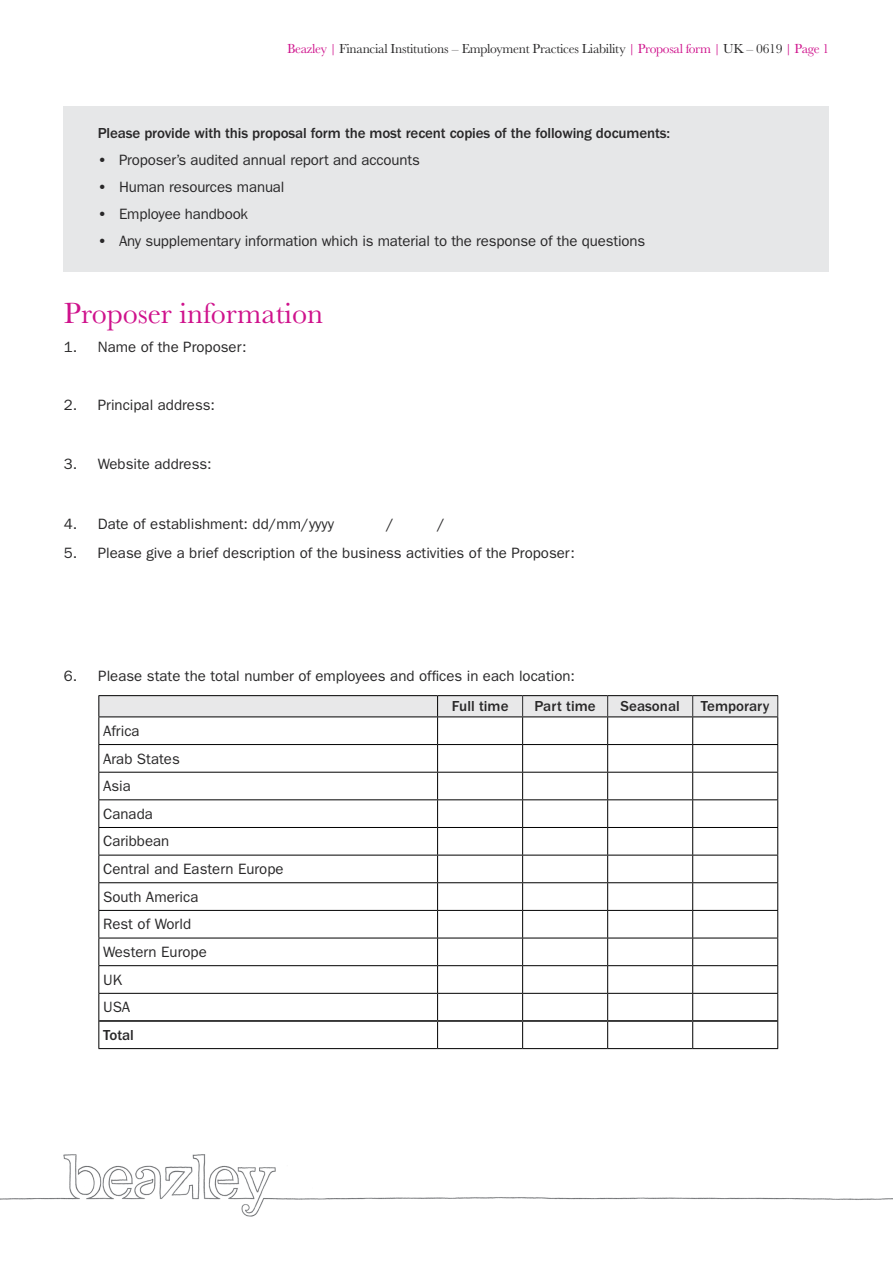
<style>
.page{position:relative;width:893px;height:1263px;background:#fff}
.page>*{position:absolute;margin:0;border:0;box-sizing:border-box;transform-origin:0 0}
.t1{font:30px "Baskerville URW";color:#cf128c}
.t2{font:15px/27.6px "ITC Franklin Gothic Std";color:#292829}
.t3{font:500 15px "ITC Franklin Gothic Std";letter-spacing:-.01em;color:#292829}
.t4{font:13.5px "Baskerville URW";letter-spacing:-.02em;color:#292829}
.s1{color:#cf128c}
.s2{font-weight:600}
</style>
<div class="page">
<img style="left:0;top:1154px;width:893px;height:63px">
<div style="left:64px;top:106px;width:765px;height:166px;background:#e6e7e8"></div>
<hr style="left:98px;top:695px;width:340px;height:1px;background:#000">
<hr style="left:438px;top:695px;width:85px;height:1px;background:#000">
<hr style="left:523px;top:695px;width:85px;height:1px;background:#000">
<hr style="left:608px;top:695px;width:85px;height:1px;background:#000">
<hr style="left:693px;top:695px;width:85px;height:1px;background:#000">
<hr style="left:98px;top:1048px;width:340px;height:1px;background:#000">
<hr style="left:438px;top:1048px;width:85px;height:1px;background:#000">
<hr style="left:523px;top:1048px;width:85px;height:1px;background:#000">
<hr style="left:608px;top:1048px;width:85px;height:1px;background:#000">
<hr style="left:693px;top:1048px;width:85px;height:1px;background:#000">
<svg style="left:98px;top:696px;width:680px;height:352px"></svg>
<hr style="left:99px;top:1020px;width:339px;height:2px;background:#000">
<hr style="left:438px;top:1020px;width:85px;height:2px;background:#000">
<hr style="left:523px;top:1020px;width:85px;height:2px;background:#000">
<hr style="left:608px;top:1020px;width:85px;height:2px;background:#000">
<hr style="left:693px;top:1020px;width:84px;height:2px;background:#000">
<p class="t4" style="left:287px;top:40px;width:544px"><span class="s1">Beazley |</span> Financial Institutions – Employment Practices Liability <span class="s1">| Proposal form |</span> UK – 0619 <span class="s1">| Page 1</span></p>
<p class="t3" style="left:98px;top:124px;width:574px">Please provide with this proposal form the most recent copies of the following documents:</p>
<p class="t2" style="left:98px;top:146px;width:324px"><span class="s2">•</span> Proposer’s audited annual report and accounts</p>
<p class="t2" style="left:98px;top:173px;width:188px"><span class="s2">•</span> Human resources manual</p>
<p class="t2" style="left:98px;top:200px;width:152px"><span class="s2">•</span> Employee handbook</p>
<p class="t2" style="left:98px;top:228px;width:549px"><span class="s2">•</span> Any supplementary information which is material to the response of the questions</p>
<h1 class="t1" style="left:64px;top:295px;width:261px">Proposer information</h1>
<p class="t2" style="left:64px;top:333px;width:184px">1. Name of the Proposer:</p>
<p class="t2" style="left:64px;top:392px;width:153px">2. Principal address:</p>
<p class="t2" style="left:64px;top:450px;width:150px">3. Website address:</p>
<p class="t2" style="left:64px;top:510px;width:272px">4. Date of establishment: dd/mm/yyyy</p>
<p class="t2" style="left:386px;top:510px;width:9px">/</p>
<p class="t2" style="left:437px;top:510px;width:9px">/</p>
<p class="t2" style="left:64px;top:539px;width:513px">5. Please give a brief description of the business activities of the Proposer:</p>
<p class="t2" style="left:64px;top:662px;width:513px">6. Please state the total number of employees and offices in each location:</p>
<p class="t3" style="left:452px;top:698px;width:58px">Full time</p>
<p class="t3" style="left:535px;top:698px;width:63px">Part time</p>
<p class="t3" style="left:621px;top:698px;width:61px">Seasonal</p>
<p class="t3" style="left:701px;top:698px;width:70px">Temporary</p>
<p class="t2" style="left:103px;top:717px;width:182px">Africa<br>Arab States<br>Asia<br>Canada<br>Caribbean<br>Central and Eastern Europe<br>South America<br>Rest of World<br>Western Europe<br>UK<br>USA</p>
<p class="t3" style="left:103px;top:1027px;width:32px">Total</p>
</div>
